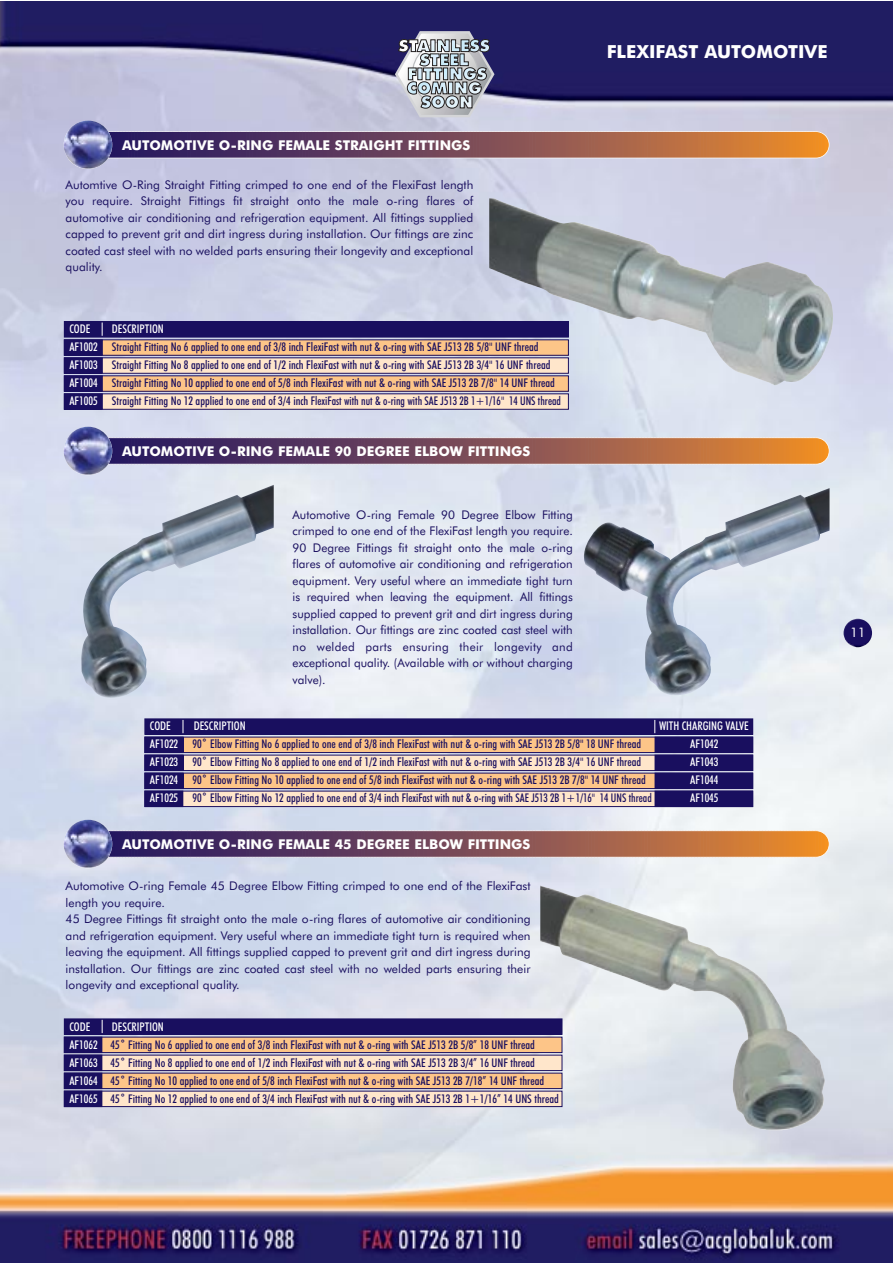
<style>
.page{position:relative;width:893px;height:1263px;background:#fff}
.page>*{position:absolute;margin:0;border:0;box-sizing:border-box;transform-origin:0 0}
.t1{font:700 18px "Futura BT";color:#fff}
.t2{font:700 13.5px "Futura BT";color:#fff}
.t3{font:13.2px "Futura BT";color:#fff}
.t4{font:12px/16.5px "Futura BT";color:#190f5f;text-align:justify}
.t5{font:500 condensed 12px/18px "Futura BT";color:#190f5f}
.t6{font:500 condensed 12px "Futura BT";color:#fff}
.s1{color:#fff}
</style>
<div class="page">
<img style="left:0;top:2px;width:892px;height:1261px">
<svg style="left:110px;top:132px;width:719px;height:26px;background:#814f51"></svg>
<div style="left:73px;top:131px;width:756px;height:27px;border:2px solid #fff;border-radius:14px"></div>
<img style="left:64px;top:121px;width:48px;height:48px;border-radius:50%">
<svg style="left:110px;top:438px;width:719px;height:26px;background:#814f51"></svg>
<div style="left:73px;top:437px;width:756px;height:28px;border:2px solid #fff;border-radius:14px"></div>
<img style="left:64px;top:427px;width:48px;height:48px;border-radius:50%">
<svg style="left:110px;top:831px;width:719px;height:26px;background:#814f51"></svg>
<div style="left:73px;top:830px;width:756px;height:28px;border:2px solid #fff;border-radius:14px"></div>
<img style="left:64px;top:820px;width:48px;height:48px;border-radius:50%">
<img style="left:489px;top:198px;width:344px;height:188px">
<img style="left:64px;top:485px;width:210px;height:219px">
<img style="left:540px;top:886px;width:285px;height:245px">
<img style="left:580px;top:488px;width:249px;height:214px">
<img style="left:843px;top:619px;width:29px;height:28px;border-radius:50%">
<div style="left:64px;top:322px;width:504px;height:15px;background:#190f5f"></div>
<div style="left:64px;top:321px;width:504px;height:16px;border:1px solid #190f5f"></div>
<div style="left:64px;top:340px;width:504px;height:15px;background:#fdc588"></div>
<div style="left:64px;top:340px;width:504px;height:16px;border:1px solid #190f5f"></div>
<div style="left:64px;top:340px;width:38px;height:15px;background:#190f5f"></div>
<div style="left:64px;top:340px;width:39px;height:16px;border:1px solid #190f5f"></div>
<div style="left:64px;top:358px;width:504px;height:15px;background:#ffe6cb"></div>
<div style="left:64px;top:358px;width:504px;height:16px;border:1px solid #190f5f"></div>
<div style="left:64px;top:358px;width:38px;height:15px;background:#190f5f"></div>
<div style="left:64px;top:358px;width:39px;height:16px;border:1px solid #190f5f"></div>
<div style="left:64px;top:376px;width:504px;height:15px;background:#fdc588"></div>
<div style="left:64px;top:376px;width:504px;height:16px;border:1px solid #190f5f"></div>
<div style="left:64px;top:376px;width:38px;height:15px;background:#190f5f"></div>
<div style="left:64px;top:376px;width:39px;height:16px;border:1px solid #190f5f"></div>
<div style="left:64px;top:394px;width:504px;height:15px;background:#ffe6cb"></div>
<div style="left:64px;top:394px;width:504px;height:16px;border:1px solid #190f5f"></div>
<div style="left:64px;top:394px;width:38px;height:15px;background:#190f5f"></div>
<div style="left:64px;top:394px;width:39px;height:16px;border:1px solid #190f5f"></div>
<div style="left:145px;top:719px;width:607px;height:15px;background:#190f5f"></div>
<div style="left:145px;top:719px;width:608px;height:16px;border:1px solid #190f5f"></div>
<div style="left:145px;top:737px;width:607px;height:16px;background:#fdc588"></div>
<div style="left:145px;top:737px;width:608px;height:16px;border:1px solid #190f5f"></div>
<div style="left:145px;top:737px;width:38px;height:16px;background:#190f5f"></div>
<div style="left:655px;top:737px;width:97px;height:16px;background:#190f5f"></div>
<div style="left:145px;top:755px;width:607px;height:16px;background:#ffe6cb"></div>
<div style="left:145px;top:755px;width:608px;height:16px;border:1px solid #190f5f"></div>
<div style="left:145px;top:755px;width:38px;height:16px;background:#190f5f"></div>
<div style="left:145px;top:773px;width:607px;height:16px;background:#fdc588"></div>
<div style="left:145px;top:773px;width:608px;height:16px;border:1px solid #190f5f"></div>
<div style="left:145px;top:773px;width:38px;height:16px;background:#190f5f"></div>
<div style="left:145px;top:791px;width:607px;height:16px;background:#ffe6cb"></div>
<div style="left:145px;top:791px;width:608px;height:16px;border:1px solid #190f5f"></div>
<div style="left:145px;top:791px;width:38px;height:16px;background:#190f5f"></div>
<svg style="left:102px;top:323px;width:1px;height:13px"></svg>
<div style="left:64px;top:1019px;width:498px;height:15px;background:#190f5f"></div>
<div style="left:64px;top:1019px;width:498px;height:16px;border:1px solid #190f5f"></div>
<div style="left:64px;top:1037px;width:498px;height:16px;background:#fdc588"></div>
<div style="left:64px;top:1037px;width:498px;height:16px;border:1px solid #190f5f"></div>
<div style="left:64px;top:1037px;width:38px;height:16px;background:#190f5f"></div>
<div style="left:64px;top:1055px;width:498px;height:16px;background:#ffe6cb"></div>
<div style="left:64px;top:1055px;width:498px;height:16px;border:1px solid #190f5f"></div>
<div style="left:64px;top:1055px;width:38px;height:16px;background:#190f5f"></div>
<div style="left:64px;top:1073px;width:498px;height:16px;background:#fdc588"></div>
<div style="left:64px;top:1073px;width:498px;height:16px;border:1px solid #190f5f"></div>
<div style="left:64px;top:1073px;width:38px;height:16px;background:#190f5f"></div>
<div style="left:64px;top:1091px;width:498px;height:16px;background:#ffe6cb"></div>
<div style="left:64px;top:1091px;width:498px;height:16px;border:1px solid #190f5f"></div>
<div style="left:64px;top:1091px;width:38px;height:16px;background:#190f5f"></div>
<svg style="left:102px;top:1020px;width:1px;height:13px"></svg>
<div style="left:655px;top:755px;width:97px;height:16px;background:#190f5f"></div>
<div style="left:655px;top:773px;width:97px;height:16px;background:#190f5f"></div>
<div style="left:655px;top:791px;width:97px;height:16px;background:#190f5f"></div>
<svg style="left:183px;top:720px;width:1px;height:13px"></svg>
<svg style="left:654px;top:720px;width:1px;height:13px"></svg>
<svg style="left:395px;top:31px;width:99px;height:86px;background:#9fa3af"></svg>
<h1 class="t1" style="left:606px;top:45px;width:222px">FLEXIFAST AUTOMOTIVE</h1>
<p class="t2" style="left:122px;top:140px;width:350px">AUTOMOTIVE O-RING FEMALE STRAIGHT FITTINGS</p>
<p class="t4" style="left:66px;top:178px;width:409px">Automtive O-Ring Straight Fitting crimped to one end of the FlexiFast length you require. Straight Fittings fit straight onto the male o-ring flares of automotive air conditioning and refrigeration equipment. All fittings supplied capped to prevent grit and dirt ingress during installation. Our fittings are zinc coated cast steel with no welded parts ensuring their longevity and exceptional quality.</p>
<p class="t5" style="left:69px;top:322px;width:493px;text-indent:43px"><span class="s1">DESCRIPTION<br>AF1002</span> Straight Fitting No 6 applied to one end of 3/8 inch FlexiFast with nut &amp; o-ring with SAE J513 2B 5/8" UNF thread <span class="s1">AF1003</span> Straight Fitting No 8 applied to one end of 1/2 inch FlexiFast with nut &amp; o-ring with SAE J513 2B 3/4" 16 UNF thread <span class="s1">AF1004</span> Straight Fitting No 10 applied to one end of 5/8 inch FlexiFast with nut &amp; o-ring with SAE J513 2B 7/8" 14 UNF thread <span class="s1">AF1005</span> Straight Fitting No 12 applied to one end of 3/4 inch FlexiFast with nut &amp; o-ring with SAE J513 2B 1+1/16" 14 UNS thread</p>
<p class="t6" style="left:69px;top:325px;width:23px">CODE</p>
<p class="t2" style="left:122px;top:446px;width:410px">AUTOMOTIVE O-RING FEMALE 90 DEGREE ELBOW FITTINGS</p>
<p class="t4" style="left:292px;top:508px;width:282px">Automotive O-ring Female 90 Degree Elbow Fitting crimped to one end of the FlexiFast length you require.<br>90 Degree Fittings fit straight onto the male o-ring flares of automotive air conditioning and refrigeration equipment. Very useful where an immediate tight turn is required when leaving the equipment. All fittings supplied capped to prevent grit and dirt ingress during installation. Our fittings are zinc coated cast steel with no welded parts ensuring their longevity and exceptional quality. (Available with or without charging valve).</p>
<p class="t6" style="left:150px;top:722px;width:23px">CODE</p>
<p class="t6" style="left:194px;top:722px;width:53px">DESCRIPTION</p>
<p class="t6" style="left:659px;top:722px;width:91px">WITH CHARGING VALVE</p>
<p class="t5" style="left:150px;top:737px;width:493px"><span class="s1">AF1022</span> 90˚ Elbow Fitting No 6 applied to one end of 3/8 inch FlexiFast with nut &amp; o-ring with SAE J513 2B 5/8" 18 UNF thread</p>
<p class="t6" style="left:690px;top:740px;width:30px">AF1042</p>
<p class="t5" style="left:150px;top:755px;width:493px"><span class="s1">AF1023</span> 90˚ Elbow Fitting No 8 applied to one end of 1/2 inch FlexiFast with nut &amp; o-ring with SAE J513 2B 3/4" 16 UNF thread</p>
<p class="t6" style="left:690px;top:758px;width:30px">AF1043</p>
<p class="t5" style="left:150px;top:773px;width:497px"><span class="s1">AF1024</span> 90˚ Elbow Fitting No 10 applied to one end of 5/8 inch FlexiFast with nut &amp; o-ring with SAE J513 2B 7/8" 14 UNF thread</p>
<p class="t6" style="left:690px;top:776px;width:30px">AF1044</p>
<p class="t5" style="left:150px;top:791px;width:503px"><span class="s1">AF1025</span> 90˚ Elbow Fitting No 12 applied to one end of 3/4 inch FlexiFast with nut &amp; o-ring with SAE J513 2B 1+1/16" 14 UNS thread</p>
<p class="t6" style="left:690px;top:794px;width:30px">AF1045</p>
<p class="t2" style="left:122px;top:839px;width:410px">AUTOMOTIVE O-RING FEMALE 45 DEGREE ELBOW FITTINGS</p>
<p class="t4" style="left:66px;top:879px;width:466px;text-align:left">Automotive O-ring Female 45 Degree Elbow Fitting crimped to one end of the FlexiFast length you require.<br>45 Degree Fittings fit straight onto the male o-ring flares of automotive air conditioning and refrigeration equipment. Very useful where an immediate tight turn is required when leaving the equipment. All fittings supplied capped to prevent grit and dirt ingress during installation. Our fittings are zinc coated cast steel with no welded parts ensuring their longevity and exceptional quality.</p>
<p class="t5" style="left:69px;top:1019px;width:491px;text-indent:43px"><span class="s1">DESCRIPTION<br>AF1062</span> 45˚ Fitting No 6 applied to one end of 3/8 inch FlexiFast with nut &amp; o-ring with SAE J513 2B 5/8” 18 UNF thread <span class="s1">AF1063</span> 45˚ Fitting No 8 applied to one end of 1/2 inch FlexiFast with nut &amp; o-ring with SAE J513 2B 3/4” 16 UNF thread <span class="s1">AF1064</span> 45˚ Fitting No 10 applied to one end of 5/8 inch FlexiFast with nut &amp; o-ring with SAE J513 2B 7/18” 14 UNF thread <span class="s1">AF1065</span> 45˚ Fitting No 12 applied to one end of 3/4 inch FlexiFast with nut &amp; o-ring with SAE J513 2B 1+1/16” 14 UNS thread</p>
<p class="t6" style="left:69px;top:1022px;width:23px">CODE</p>
<p class="t3" style="left:850px;top:628px;width:17px">11</p>
</div>
